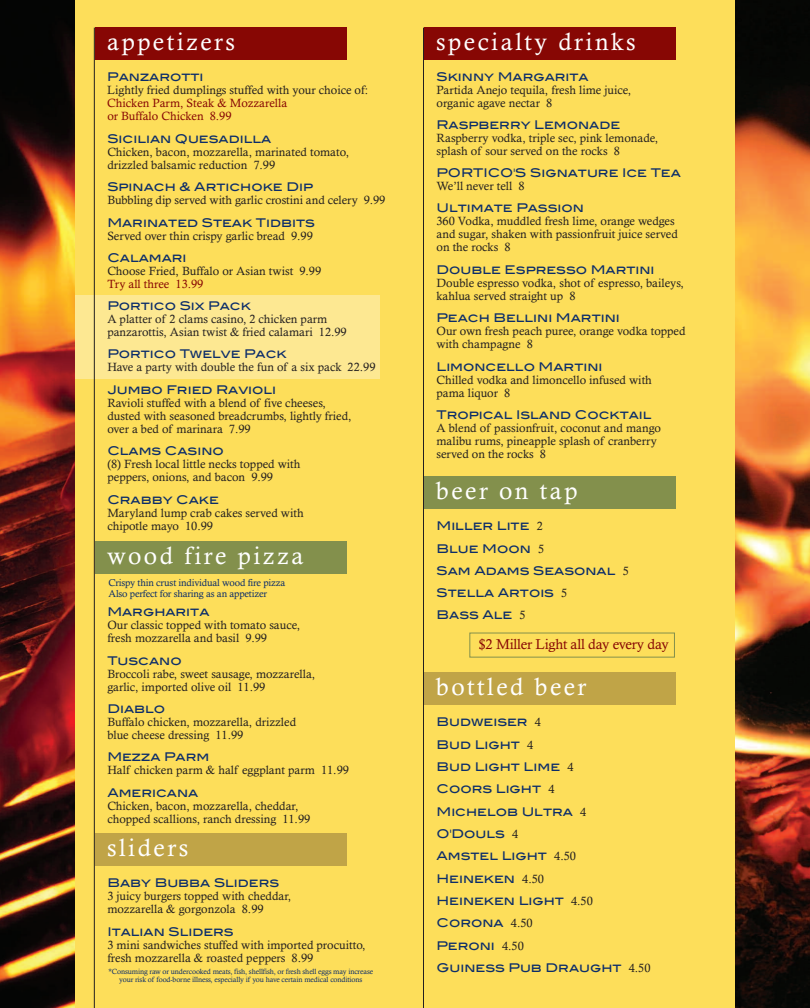
<style>
.page{position:relative;width:810px;height:1008px;background:#fdde5a}
.page>*{position:absolute;margin:0;border:0;box-sizing:border-box;transform-origin:0 0}
.t1{font:24.7px "Calisto";letter-spacing:.1em;color:#fff}
.t2{font:14.3px "Calisto";letter-spacing:-.015em;color:#870704}
.t3{font:12px/13px "Calisto";color:#231f20}
.t4{font:12px/22.3px "Blair Md ITCTT Medium";color:#0c2d6a}
.t5{font:12px/13px "Calisto";color:#870704}
.t6{font:10px/11px "Calisto";letter-spacing:-.015em;color:#0c2d6a}
.t7{font:7.5px/8px "Calisto";letter-spacing:-.015em;color:#0c2d6a;text-align:center}
.s1{font-family:"Calisto";color:#231f20}
</style>
<div class="page">
<img style="left:0;top:1px;width:75px;height:1007px">
<div style="left:75px;top:296px;width:305px;height:83px;background:#fde892"></div>
<div style="left:95px;top:28px;width:252px;height:32px;background:#870704"></div>
<div style="left:95px;top:834px;width:252px;height:32px;background:#c0a447"></div>
<div style="left:95px;top:542px;width:252px;height:32px;background:#83904c"></div>
<img style="left:735px;top:1px;width:74px;height:1007px">
<div style="left:424px;top:28px;width:252px;height:32px;background:#870704"></div>
<div style="left:424px;top:477px;width:252px;height:32px;background:#83904c"></div>
<div style="left:424px;top:673px;width:252px;height:32px;background:#c0a447"></div>
<div style="left:469px;top:633px;width:206px;height:25px;border:1px solid #83904c"></div>
<hr style="left:94px;top:28px;width:1px;height:980px;background:#231f20">
<hr style="left:423px;top:28px;width:1px;height:980px;background:#231f20">
<h1 class="t1" style="left:107px;top:27px;width:129px">appetizers</h1>
<p class="t4" style="left:107px;top:64px;width:98px">Panzarotti</p>
<p class="t3" style="left:107px;top:84px;width:262px">Lightly fried dumplings stuffed with your choice of:</p>
<p class="t5" style="left:107px;top:97px;width:181px">Chicken Parm, Steak &amp; Mozzarella or Buffalo Chicken 8.99</p>
<p class="t4" style="left:107px;top:126px;width:165px">Sicilian Quesadilla</p>
<p class="t3" style="left:107px;top:145px;width:243px">Chicken, bacon, mozzarella, marinated tomato, drizzled balsamic reduction 7.99</p>
<p class="t4" style="left:107px;top:174px;width:207px">Spinach &amp; Artichoke Dip</p>
<p class="t3" style="left:107px;top:193px;width:279px">Bubbling dip served with garlic crostini and celery 9.99</p>
<p class="t4" style="left:107px;top:210px;width:209px">Marinated Steak Tidbits</p>
<p class="t3" style="left:107px;top:229px;width:207px">Served over thin crispy garlic bread 9.99</p>
<p class="t4" style="left:107px;top:245px;width:81px">Calamari</p>
<p class="t3" style="left:107px;top:264px;width:215px">Choose Fried, Buffalo or Asian twist 9.99</p>
<p class="t5" style="left:107px;top:277px;width:98px">Try all three 13.99</p>
<p class="t4" style="left:107px;top:293px;width:145px">Portico Six Pack</p>
<p class="t3" style="left:107px;top:312px;width:241px">A platter of 2 clams casino, 2 chicken parm panzarottis, Asian twist &amp; fried calamari 12.99</p>
<p class="t4" style="left:107px;top:342px;width:181px">Portico Twelve Pack</p>
<p class="t3" style="left:107px;top:361px;width:270px">Have a party with double the fun of a six pack 22.99</p>
<p class="t4" style="left:107px;top:377px;width:170px">Jumbo Fried Ravioli</p>
<p class="t3" style="left:107px;top:396px;width:246px">Ravioli stuffed with a blend of five cheeses, dusted with seasoned breadcrumbs, lightly fried, over a bed of marinara 7.99</p>
<p class="t4" style="left:107px;top:438px;width:118px">Clams Casino</p>
<p class="t3" style="left:107px;top:458px;width:195px">(8) Fresh local little necks topped with peppers, onions, and bacon 9.99</p>
<p class="t4" style="left:107px;top:487px;width:113px">Crabby Cake</p>
<p class="t3" style="left:107px;top:506px;width:198px">Maryland lump crab cakes served with chipotle mayo 10.99</p>
<h1 class="t1" style="left:107px;top:541px;width:198px">wood fire pizza</h1>
<p class="t6" style="left:109px;top:577px;width:178px">Crispy thin crust individual wood fire pizza<br>Also perfect for sharing as an appetizer</p>
<p class="t4" style="left:107px;top:599px;width:104px">Margharita</p>
<p class="t3" style="left:107px;top:618px;width:194px">Our classic topped with tomato sauce, fresh mozzarella and basil 9.99</p>
<p class="t4" style="left:107px;top:648px;width:76px">Tuscano</p>
<p class="t3" style="left:107px;top:667px;width:209px">Broccoli rabe, sweet sausage, mozzarella, garlic, imported olive oil 11.99</p>
<p class="t4" style="left:107px;top:696px;width:59px">Diablo</p>
<p class="t3" style="left:107px;top:715px;width:190px">Buffalo chicken, mozzarella, drizzled blue cheese dressing 11.99</p>
<p class="t4" style="left:107px;top:745px;width:103px">Mezza Parm</p>
<p class="t3" style="left:107px;top:764px;width:243px">Half chicken parm &amp; half eggplant parm 11.99</p>
<p class="t4" style="left:107px;top:780px;width:92px">Americana</p>
<p class="t3" style="left:107px;top:799px;width:204px">Chicken, bacon, mozzarella, cheddar, chopped scallions, ranch dressing 11.99</p>
<h1 class="t1" style="left:107px;top:833px;width:83px">sliders</h1>
<p class="t4" style="left:107px;top:871px;width:173px">Baby Bubba Sliders</p>
<p class="t3" style="left:107px;top:890px;width:185px">3 juicy burgers topped with cheddar, mozzarella &amp; gorgonzola 8.99</p>
<p class="t4" style="left:107px;top:919px;width:128px">Italian Sliders</p>
<p class="t3" style="left:107px;top:938px;width:260px">3 mini sandwiches stuffed with imported procuitto, fresh mozzarella &amp; roasted peppers 8.99</p>
<p class="t7" style="left:108px;top:967px;width:266px">*Consuming raw or undercooked meats, fish, shellfish, or fresh shell eggs may increase your risk of food-borne illness, especially if you have certain medical conditions</p>
<h1 class="t1" style="left:436px;top:27px;width:201px">specialty drinks</h1>
<p class="t4" style="left:436px;top:64px;width:154px">Skinny Margarita</p>
<p class="t3" style="left:436px;top:84px;width:196px">Partida Anejo tequila, fresh lime juice, organic agave nectar 8</p>
<p class="t4" style="left:437px;top:112px;width:185px">Raspberry Lemonade</p>
<p class="t3" style="left:436px;top:131px;width:223px">Raspberry vodka, triple sec, pink lemonade, splash of sour served on the rocks 8</p>
<p class="t4" style="left:436px;top:160px;width:246px">PORTICO'S Signature Ice Tea</p>
<p class="t3" style="left:436px;top:179px;width:90px">We’ll never tell 8</p>
<p class="t4" style="left:437px;top:195px;width:149px">Ultimate Passion</p>
<p class="t3" style="left:437px;top:215px;width:243px">360 Vodka, muddled fresh lime, orange wedges and sugar, shaken with passionfruit juice served on the rocks 8</p>
<p class="t4" style="left:437px;top:257px;width:220px">Double Espresso Martini</p>
<p class="t3" style="left:437px;top:276px;width:249px">Double espresso vodka, shot of espresso, baileys, kahlua served straight up 8</p>
<p class="t4" style="left:437px;top:305px;width:185px">Peach Bellini Martini</p>
<p class="t3" style="left:436px;top:324px;width:251px">Our own fresh peach puree, orange vodka topped with champagne 8</p>
<p class="t4" style="left:436px;top:354px;width:167px">Limoncello Martini</p>
<p class="t3" style="left:436px;top:373px;width:217px">Chilled vodka and limoncello infused with pama liquor 8</p>
<p class="t4" style="left:436px;top:402px;width:217px">Tropical Island Cocktail</p>
<p class="t3" style="left:436px;top:421px;width:226px">A blend of passionfruit, coconut and mango malibu rums, pineapple splash of cranberry served on the rocks 8</p>
<h1 class="t1" style="left:436px;top:476px;width:143px">beer on tap</h1>
<p class="t4" style="left:437px;top:513px;width:194px">Miller Lite <span class="s1">2<br></span>Blue Moon <span class="s1">5<br></span>Sam Adams Seasonal <span class="s1">5<br></span>Stella Artois <span class="s1">5<br></span>Bass Ale <span class="s1">5</span></p>
<p class="t2" style="left:479px;top:635px;width:191px">$2 Miller Light all day every day</p>
<h1 class="t1" style="left:436px;top:672px;width:152px">bottled beer</h1>
<p class="t4" style="left:437px;top:710px;width:216px">Budweiser <span class="s1">4<br></span>Bud Light <span class="s1">4<br></span>Bud Light Lime <span class="s1">4<br></span>Coors Light <span class="s1">4<br></span>Michelob Ultra <span class="s1">4<br></span>O'Douls <span class="s1">4<br></span>Amstel Light <span class="s1">4.50<br></span>Heineken <span class="s1">4.50<br></span>Heineken Light <span class="s1">4.50<br></span>Corona <span class="s1">4.50<br></span>Peroni <span class="s1">4.50<br></span>Guiness Pub Draught <span class="s1">4.50</span></p>
</div>
